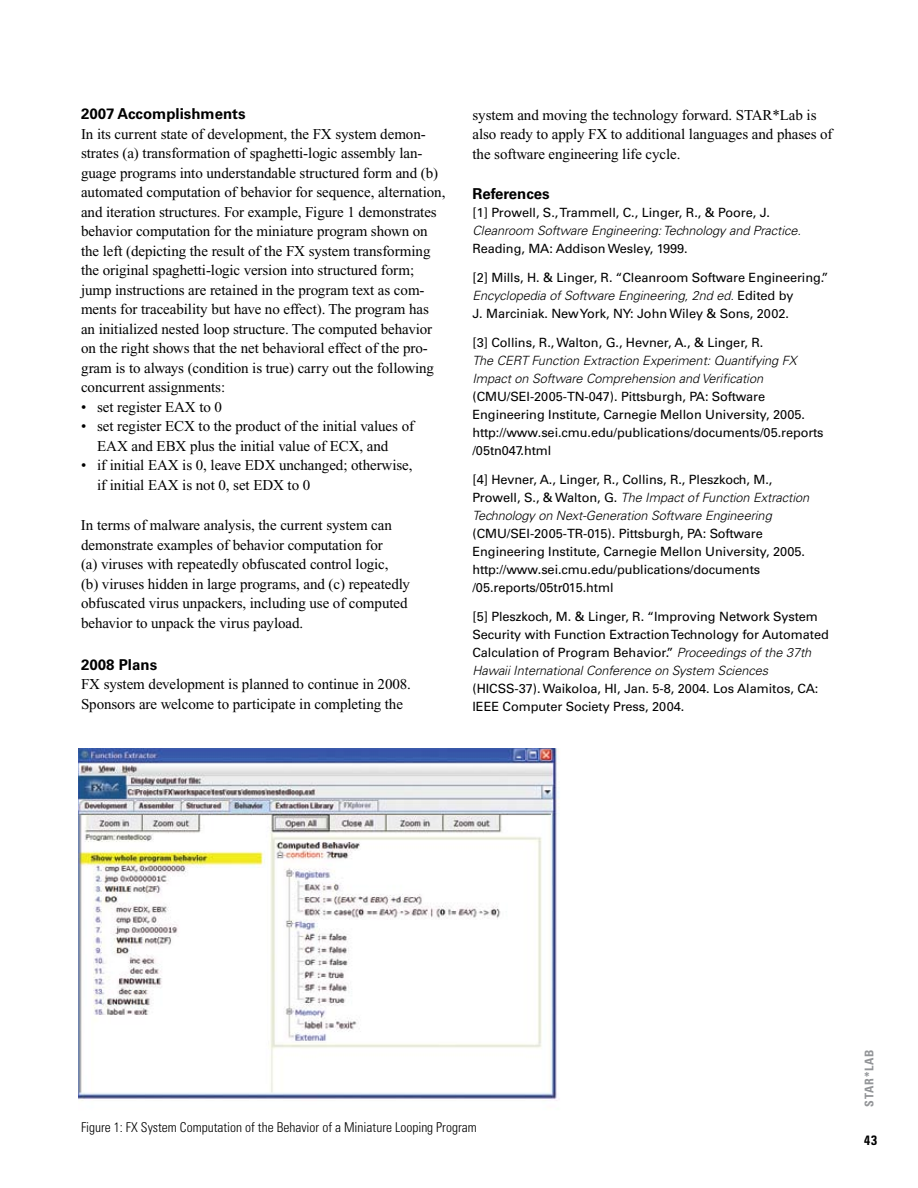
<style>
.page{position:relative;width:918px;height:1188px;background:#fff}
.page>*{position:absolute;margin:0;border:0;box-sizing:border-box;transform-origin:0 0}
.t1{font:15px/19.5px "Times New Roman";letter-spacing:-.005em;color:#000}
.t2{font:700 15px "Univers";color:#000}
.t3{font:300 condensed 13.5px "Univers";color:#000}
.t4{font:700 condensed 13.5px "Univers";color:#000}
.t5{font:12.75px/18px "Univers";letter-spacing:-.005em;color:#000}
.t6{font:italic 300 12.75px/18px "Univers";letter-spacing:-.005em;color:#000}
.t7{font:700 condensed 12px "Univers";color:#939598}
.s1{font-weight:300;font-style:italic}
.s2{font-weight:400;font-style:normal}
</style>
<div class="page">
<img style="left:78px;top:749px;width:481px;height:352px">
<p class="t2" style="left:81px;top:105px;width:166px">2007 Accomplishments</p>
<p class="t1" style="left:81px;top:124px;width:366px">In its current state of development, the FX system demon&shy;strates (a) transformation of spaghetti-logic assembly lan&shy;guage programs into understandable structured form and (b) automated computation of behavior for sequence, alternation, and iteration structures. For example, Figure 1 demonstrates behavior computation for the miniature program shown on the left (depicting the result of the FX system transforming the original spaghetti-logic version into structured form; jump instructions are retained in the program text as com&shy;ments for traceability but have no effect). The program has an initialized nested loop structure. The computed behavior on the right shows that the net behavioral effect of the pro&shy;gram is to always (condition is true) carry out the following concurrent assignments:</p>
<p class="t1" style="left:81px;top:397px;width:143px">• set register EAX to 0</p>
<p class="t1" style="left:97px;top:417px;width:318px;text-indent:-16px">• set register ECX to the product of the initial values of<br>EAX and EBX plus the initial value of ECX, and</p>
<p class="t1" style="left:97px;top:456px;width:317px;text-indent:-16px">• if initial EAX is 0, leave EDX unchanged; otherwise, if initial EAX is not 0, set EDX to 0</p>
<p class="t1" style="left:81px;top:516px;width:331px">In terms of malware analysis, the current system can demonstrate examples of behavior computation for<br>(a) viruses with repeatedly obfuscated control logic,<br>(b) viruses hidden in large programs, and (c) repeatedly obfuscated virus unpackers, including use of computed behavior to unpack the virus payload.</p>
<p class="t2" style="left:81px;top:656px;width:78px">2008 Plans</p>
<p class="t1" style="left:81px;top:675px;width:332px">FX system development is planned to continue in 2008.<br>Sponsors are welcome to participate in completing the</p>
<p class="t1" style="left:472px;top:105px;width:362px">system and moving the technology forward. STAR*Lab is also ready to apply FX to additional languages and phases of the software engineering life cycle.</p>
<p class="t2" style="left:472px;top:185px;width:79px">References</p>
<p class="t5" style="left:472px;top:204px;width:299px">[1] Prowell, S., Trammell, C., Linger, R., &amp; Poore, J.</p>
<p class="t6" style="left:472px;top:222px;width:330px">Cleanroom Software Engineering: Technology and Practice.</p>
<p class="t5" style="left:472px;top:240px;width:217px">Reading, MA: Addison Wesley, 1999.</p>
<p class="t5" style="left:472px;top:269px;width:358px">[2] Mills, H. &amp; Linger, R. “Cleanroom Software Engineering.”<br><span class="s1">Encyclopedia of Software Engineering, 2nd ed.</span> Edited by<br>J. Marciniak. New York, NY: John Wiley &amp; Sons, 2002.</p>
<p class="t5" style="left:472px;top:333px;width:292px">[3] Collins, R., Walton, G., Hevner, A., &amp; Linger, R.</p>
<p class="t6" style="left:472px;top:351px;width:326px">The CERT Function Extraction Experiment: Quantifying FX<br>Impact on Software Comprehension and Verification</p>
<p class="t5" style="left:472px;top:387px;width:353px">(CMU/SEI-2005-TN-047). Pittsburgh, PA: Software Engineering Institute, Carnegie Mellon University, 2005. http://www.sei.cmu.edu/publications/documents/05.reports /05tn047.html</p>
<p class="t6" style="left:472px;top:470px;width:338px"><span class="s2">[4] Hevner, A., Linger, R., Collins, R., Pleszkoch, M.,<br>Prowell, S., &amp; Walton, G.</span> The Impact of Function Extraction<br>Technology on Next-Generation Software Engineering</p>
<p class="t5" style="left:472px;top:524px;width:334px">(CMU/SEI-2005-TR-015). Pittsburgh, PA: Software Engineering Institute, Carnegie Mellon University, 2005. http://www.sei.cmu.edu/publications/documents /05.reports/05tr015.html</p>
<p class="t5" style="left:472px;top:607px;width:358px">[5] Pleszkoch, M. &amp; Linger, R. “Improving Network System Security with Function Extraction Technology for Automated Calculation of Program Behavior.” <span class="s1">Proceedings of the 37th Hawaii International Conference on System Sciences</span></p>
<p class="t5" style="left:472px;top:679px;width:347px">(HICSS-37). Waikoloa, HI, Jan. 5-8, 2004. Los Alamitos, CA:<br>IEEE Computer Society Press, 2004.</p>
<p class="t3" style="left:81px;top:1120px;width:397px">Figure 1: FX System Computation of the Behavior of a Miniature Looping Program</p>
<p class="t7" style="left:862px;top:1107px;width:58px;rotate:-90deg">STAR*Lab</p>
<p class="t4" style="left:864px;top:1132px;width:15px">43</p>
</div>
